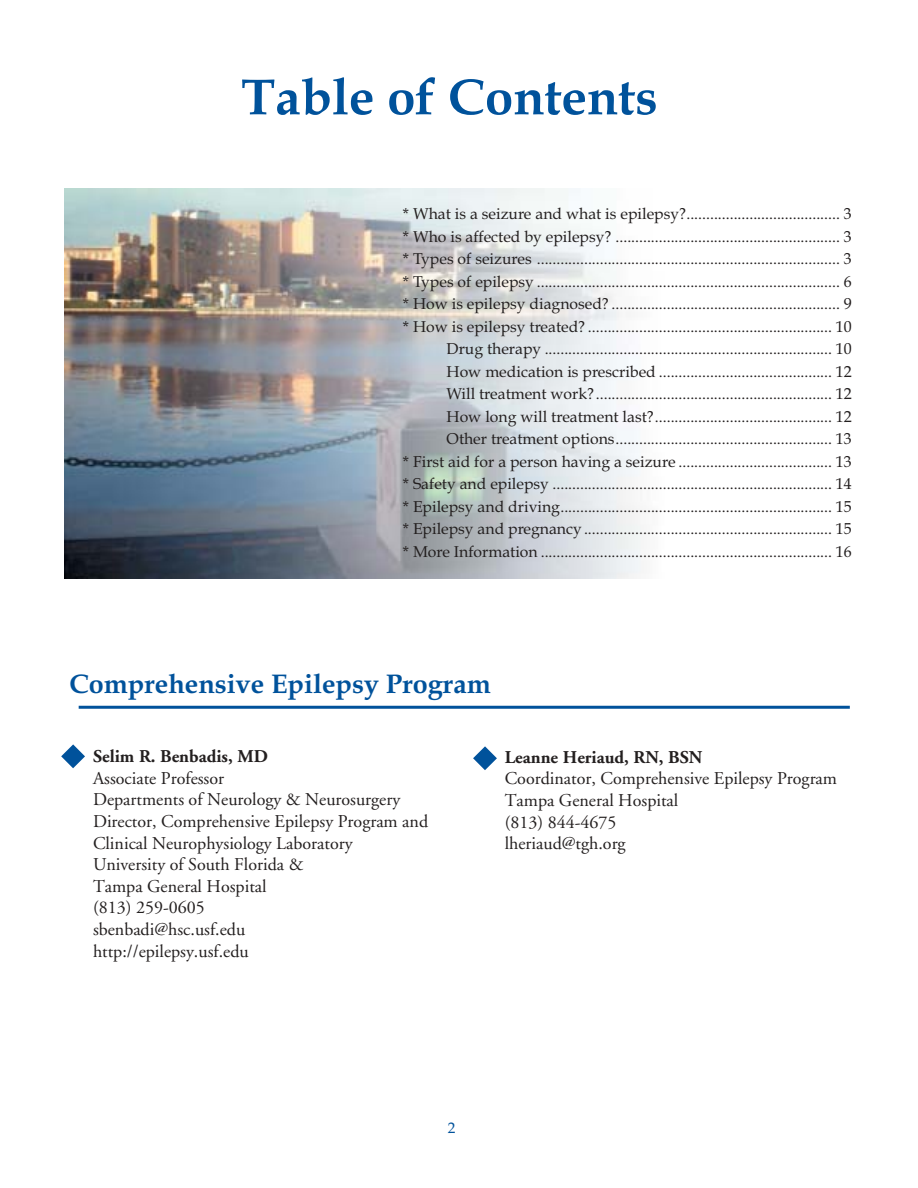
<style>
.page{position:relative;width:918px;height:1188px;background:#fff}
.page>*{position:absolute;margin:0;border:0;box-sizing:border-box;transform-origin:0 0}
.t1{font:700 51px "Book Antiqua";color:#00529b}
.t2{font:700 27px "Book Antiqua";color:#00529b}
.t3{font:18px/21.6px "Adobe Garamond";color:#231f1f}
.t4{font:700 18px "Adobe Garamond";color:#231f1f}
.t5{font:15.75px/22.5px "Book Antiqua";color:#231f1f;text-align:right}
.t6{font:15px "Book Antiqua";color:#00529b}
</style>
<div class="page">
<img style="left:64px;top:188px;width:577px;height:390px">
<hr style="left:79px;top:706px;width:771px;height:3px;background:#00529b">
<svg style="left:473px;top:746px;width:24px;height:24px"></svg>
<svg style="left:61px;top:744px;width:24px;height:24px"></svg>
<h1 class="t1" style="left:241px;top:77px;width:418px">Table of Contents</h1>
<p class="t5" style="left:403px;top:205px;width:450px">* What is a seizure and what is epilepsy?....................................... 3 * Who is affected by epilepsy? ......................................................... 3 * Types of seizures ............................................................................. 3 * Types of epilepsy ............................................................................. 6 * How is epilepsy diagnosed? .......................................................... 9 * How is epilepsy treated? .............................................................. 10<br>Drug therapy ......................................................................... 10<br>How medication is prescribed ............................................ 12<br>Will treatment work?............................................................ 12<br>How long will treatment last?............................................. 12<br>Other treatment options....................................................... 13<br>* First aid for a person having a seizure ....................................... 13 * Safety and epilepsy ....................................................................... 14 * Epilepsy and driving..................................................................... 15 * Epilepsy and pregnancy ............................................................... 15 * More Information .......................................................................... 16</p>
<h2 class="t2" style="left:69px;top:674px;width:423px">Comprehensive Ep i lep sy Program</h2>
<p class="t4" style="left:93px;top:749px;width:176px">Selim R. Benbadis, MD</p>
<p class="t3" style="left:93px;top:769px;width:337px">Associate Professor<br>Departments of Neurology &amp; Neurosurgery<br>Director, Comprehensive Epilepsy Program and<br>Clinical Neurophysiology Laboratory<br>University of South Florida &amp;<br>Tampa General Hospital<br>(813) 259-0605<br>sbenbadi@hsc.usf.edu<br>http://epilepsy.usf.edu</p>
<p class="t4" style="left:505px;top:750px;width:199px">Leanne Heriaud, RN, BSN</p>
<p class="t3" style="left:505px;top:770px;width:334px">Coordinator, Comprehensive Epilepsy Program<br>Tampa General Hospital<br>(813) 844-4675<br>lheriaud@tgh.org</p>
<p class="t6" style="left:448px;top:1122px;width:9px">2</p>
</div>
